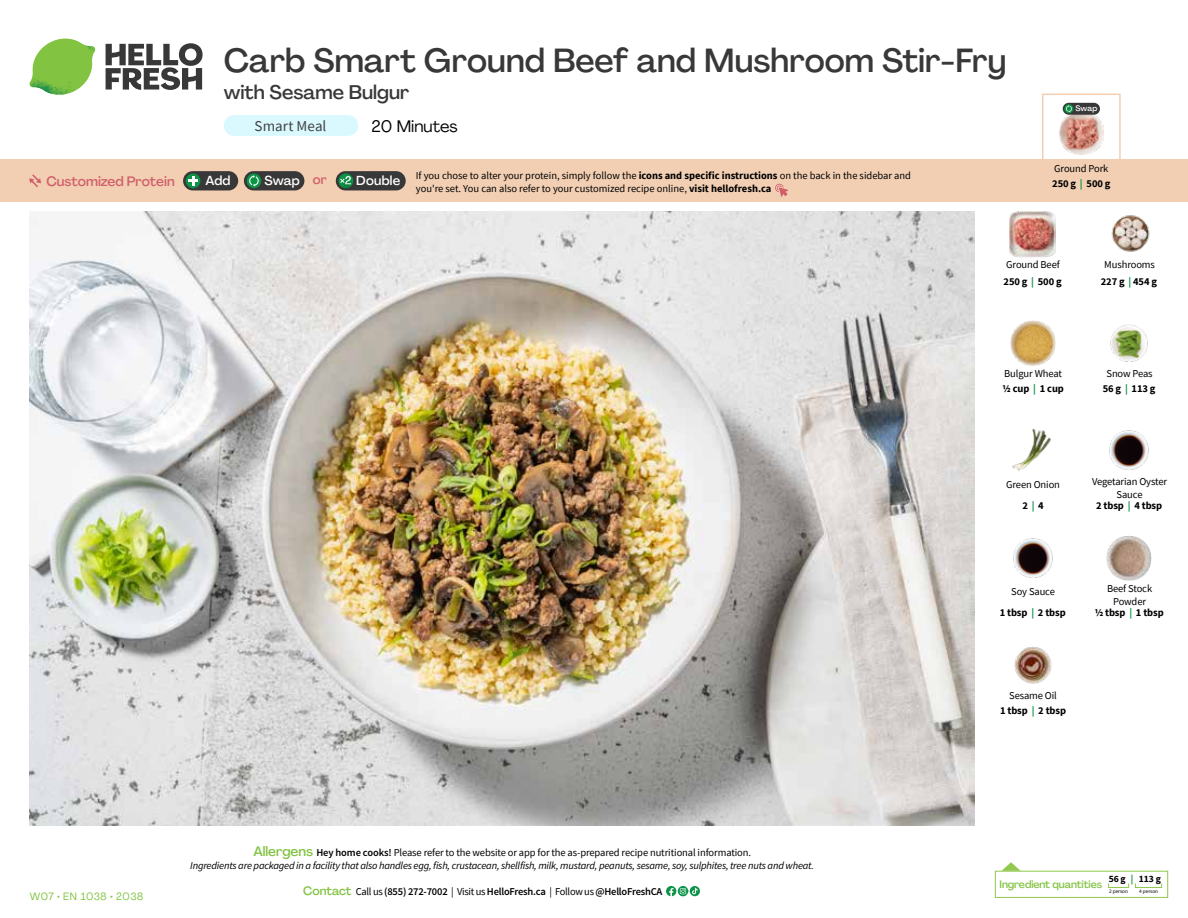
<style>
.page{position:relative;width:1188px;height:918px;background:#fff}
.page>*{position:absolute;margin:0;border:0;box-sizing:border-box;transform-origin:0 0}
.t1{font:500 33px "Agrandir";color:#383839}
.t2{font:500 19.5px "Agrandir";color:#383839}
.t3{font:16.5px "Agrandir";color:#000}
.t4{font:15px "Source Sans Pro";color:#414042}
.t5{font:500 13.5px "Agrandir";color:#d15f6a}
.t6{font:500 12.9px "Agrandir";letter-spacing:.015em;color:#fff}
.t7{font:10.5px/14.9px "Source Sans Pro";letter-spacing:-.01em;color:#000;text-align:center}
.t8{font:italic 10.5px/13.5px "Source Sans Pro";letter-spacing:-.02em;color:#000;text-align:center}
.t9{font:600 10.5px "Source Sans Pro";letter-spacing:-.02em;color:#000}
.t10{font:700 10.5px/21.1px "Source Sans Pro";letter-spacing:-.01em;color:#000;text-align:center}
.t11{font:500 10.5px "Agrandir";letter-spacing:-.01em;color:#82c341}
.t12{font:10.5px "Agrandir";letter-spacing:.05em;color:#82c341}
.t13{font:700 9.6px "Source Sans Pro";color:#000}
.t14{font:500 7.95px "Agrandir";color:#fff}
.t15{font:5.25px "Source Sans Pro";letter-spacing:-.01em;color:#000}
.s1{color:#d15f6a}
.s2{font-weight:700}
.s3{font-weight:700;color:#0b9446}
.s4{color:#0b9446}
.s5{font-weight:400}
.s6{font-family:"Agrandir";font-weight:500;font-style:normal;font-size:13.5px;color:#82c341}
.s7{font-weight:600;font-style:normal}
.s8{font-style:normal}
.s9{font-family:"Agrandir";font-weight:500;font-size:12px;color:#82c341}
</style>
<div class="page">
<svg style="left:106px;top:43px;width:97px;height:47px"></svg>
<svg style="left:34px;top:39px;width:59px;height:38px"></svg>
<img style="left:65px;top:39px;width:30px;height:25px">
<img style="left:33px;top:60px;width:56px;height:10px">
<img style="left:29px;top:64px;width:58px;height:31px">
<img style="left:64px;top:70px;width:25px;height:24px">
<img style="left:30px;top:211px;width:945px;height:615px">
<svg style="left:690px;top:886px;width:10px;height:10px"></svg>
<svg style="left:666px;top:886px;width:32px;height:10px"></svg>
<svg style="left:1002px;top:862px;width:19px;height:9px"></svg>
<div style="left:995px;top:871px;width:173px;height:27px;border:1px solid #91c84e"></div>
<div style="left:1108px;top:883px;width:21px;height:5px;border:1px solid #91c84e"></div>
<div style="left:1135px;top:883px;width:27px;height:5px;border:1px solid #91c84e"></div>
<div style="left:224px;top:115px;width:134px;height:21px;background:#daf9ff;border-radius:10px"></div>
<img style="left:1011px;top:321px;width:45px;height:45px">
<img style="left:1110px;top:324px;width:38px;height:38px">
<img style="left:1012px;top:428px;width:39px;height:44px">
<img style="left:1109px;top:430px;width:40px;height:40px">
<img style="left:1013px;top:538px;width:40px;height:40px">
<img style="left:1106px;top:536px;width:46px;height:45px">
<img style="left:1014px;top:646px;width:38px;height:38px">
<img style="left:1111px;top:215px;width:39px;height:37px">
<img style="left:1010px;top:212px;width:45px;height:45px">
<div style="left:0;top:160px;width:1188px;height:42px;background:#f2cfb3"></div>
<svg style="left:29px;top:174px;width:12px;height:13px"></svg>
<div style="left:336px;top:171px;width:70px;height:19px;background:#383839;border-radius:10px"></div>
<svg style="left:338px;top:173px;width:15px;height:15px"></svg>
<div style="left:341px;top:180px;width:11px;height:11px;background:#000;opacity:.35"></div>
<svg style="left:339px;top:176px;width:12px;height:8px"></svg>
<div style="left:244px;top:171px;width:60px;height:19px;background:#383839;border-radius:10px"></div>
<div style="left:247px;top:173px;width:14px;height:15px;background:#0b9446;border-radius:50%"></div>
<svg style="left:249px;top:175px;width:10px;height:12px"></svg>
<div style="left:183px;top:171px;width:55px;height:19px;background:#383839;border-radius:10px"></div>
<div style="left:186px;top:173px;width:14px;height:15px;background:#0b9446;border-radius:50%"></div>
<svg style="left:188px;top:176px;width:10px;height:10px"></svg>
<svg style="left:775px;top:183px;width:13px;height:14px"></svg>
<div style="left:1042px;top:94px;width:79px;height:69px;border:2px solid #f2cfb3"></div>
<img style="left:1060px;top:112px;width:43px;height:43px">
<div style="left:1063px;top:103px;width:37px;height:12px;background:#383839;border-radius:6px"></div>
<svg style="left:1064px;top:104px;width:9px;height:9px"></svg>
<svg style="left:1066px;top:105px;width:6px;height:7px"></svg>
<h1 class="t1" style="left:224px;top:40px;width:784px">Carb Smart Ground Beef and Mushroom Stir-Fry</h1>
<h2 class="t2" style="left:224px;top:80px;width:187px">with Sesame Bulgur</h2>
<h3 class="t3" style="left:372px;top:116px;width:88px">20 Minutes</h3>
<h3 class="t4" style="left:255px;top:117px;width:73px">Smart Meal</h3>
<p class="t14" style="left:1075px;top:104px;width:24px">Swap</p>
<p class="t5" style="left:46px;top:173px;width:130px">Customized Protein</p>
<p class="t6" style="left:205px;top:172px;width:27px">Add</p>
<p class="t6" style="left:264px;top:172px;width:64px">Swap <span class="s1">or</span></p>
<p class="t6" style="left:356px;top:172px;width:45px">Double</p>
<p class="t7" style="left:1052px;top:161px;width:60px;text-align:left">Ground Pork<br><span class="s2">250 g</span> <span class="s3">|</span> <span class="s2">500 g</span></p>
<p class="t7" style="left:416px;top:168px;width:497px;line-height:13.5px;text-align:left">If you chose to alter your protein, simply follow the <span class="s2">icons and specific instructions</span> on the back in the sidebar and you're set. You can also refer to your customized recipe online, <span class="s2">visit hellofresh.ca</span></p>
<p class="t7" style="left:1004px;top:257px;width:60px;line-height:16.4px;text-align:left">Ground Beef<br><span class="s2">250 g</span> <span class="s3">|</span> <span class="s2">500 g</span></p>
<p class="t7" style="left:1101px;top:256px;width:58px;line-height:16.4px">Mushrooms<br><span class="s2">227 g</span> <span class="s3">|</span> <span class="s2">454 g</span></p>
<p class="t7" style="left:1002px;top:366px;width:63px;text-align:left">Bulgur Wheat<br><span class="s2">1/2 cup</span> <span class="s3">|</span> <span class="s2">1 cup</span></p>
<p class="t7" style="left:1103px;top:366px;width:54px">Snow Peas<br><span class="s2">56 g</span> <span class="s3">|</span> <span class="s2">113 g</span></p>
<p class="t7" style="left:1006px;top:474px;width:55px;line-height:21.1px">Green Onion<br><span class="s2">2</span> <span class="s3">|</span> <span class="s2">4</span></p>
<p class="t7" style="left:1092px;top:474px;width:77px;line-height:13.5px">Vegetarian Oyster<br>Sauce</p>
<p class="t10" style="left:1096px;top:495px;width:67px">2 tbsp <span class="s4">|</span> 4 tbsp</p>
<p class="t10" style="left:1000px;top:581px;width:67px"><span class="s5">Soy Sauce<br></span>1 tbsp <span class="s4">|</span> 2 tbsp</p>
<p class="t7" style="left:1107px;top:582px;width:47px;line-height:13.5px">Beef Stock<br>Powder</p>
<p class="t10" style="left:1095px;top:602px;width:71px">1/2 tbsp <span class="s4">|</span> 1 tbsp</p>
<p class="t12" style="left:30px;top:890px;width:115px">W07 • EN 1038 • 2038</p>
<p class="t8" style="left:190px;top:846px;width:625px"><span class="s6">Allergens</span> <span class="s7">Hey home cooks!</span> <span class="s8">Please refer to the website or app for the as-prepared recipe nutritional information.<br></span>Ingredients are packaged in a facility that also handles egg, fish, crustacean, shellfish, milk, mustard, peanuts, sesame, soy, sulphites, tree nuts and wheat.</p>
<p class="t9" style="left:303px;top:885px;width:361px"><span class="s9">Contact</span> <span class="s5">Call us</span> (855) 272-7002 <span class="s5">| Visit us</span> HelloFresh.ca <span class="s5">| Follow us</span> @HelloFreshCA</p>
<p class="t10" style="left:1000px;top:688px;width:67px;line-height:14.9px"><span class="s5">Sesame Oil<br></span>1 tbsp <span class="s4">|</span> 2 tbsp</p>
<p class="t13" style="left:1109px;top:872px;width:54px">56 g <span class="s4">|</span> 113 g</p>
<p class="t15" style="left:1109px;top:888px;width:20px">2 person</p>
<p class="t15" style="left:1139px;top:888px;width:20px">4 person</p>
<p class="t11" style="left:1000px;top:878px;width:104px">Ingredient quantities</p>
</div>
